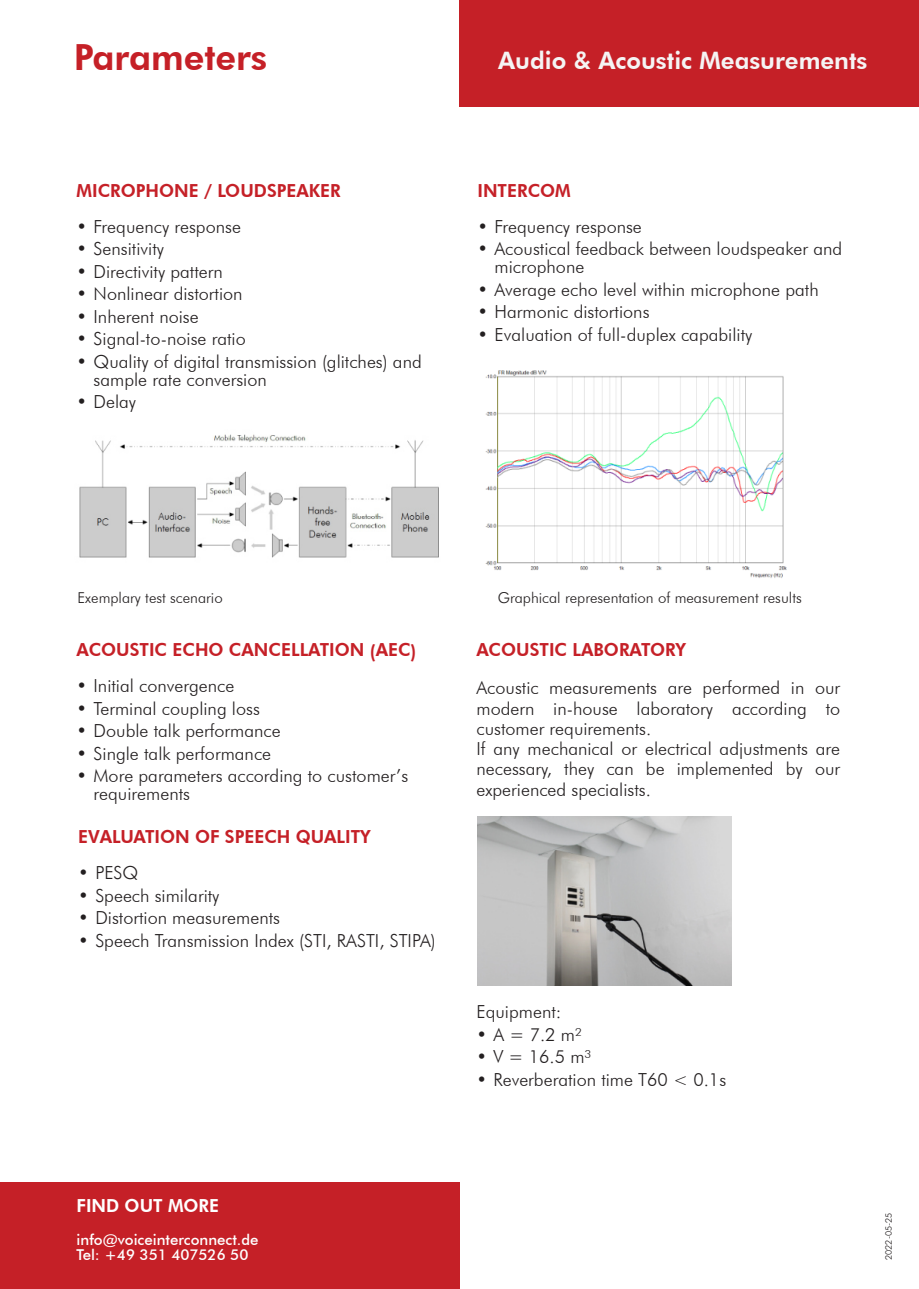
<style>
.page{position:relative;width:919px;height:1289px;background:#fff}
.page>*{position:absolute;margin:0;border:0;box-sizing:border-box;transform-origin:0 0}
.t1{font:800 36px "Futura BT";color:#c52027}
.t2{font:800 24px "Futura BT";color:#f5f4f4}
.t3{font:300 18px/20.2px "Futura BT";color:#231f20}
.t4{font:800 18px "Futura BT";color:#c52027}
.t5{font:800 18px "Futura BT";color:#fff}
.t6{font:300 15px "Futura BT";color:#231f20}
.t7{font:500 15px/15px "Futura BT";color:#fff}
.t8{font:300 9px "Futura BT";color:#231f20}
</style>
<div class="page">
<div style="left:459px;top:0;width:459px;height:106px;background:#c52027"></div>
<img style="left:79px;top:434px;width:360px;height:124px">
<div style="left:0;top:1182px;width:459px;height:106px;background:#c52027"></div>
<img style="left:485px;top:370px;width:302px;height:208px">
<img style="left:478px;top:816px;width:253px;height:169px">
<h1 class="t1" style="left:74px;top:43px;width:195px">Parameters</h1>
<h2 class="t2" style="left:498px;top:50px;width:371px">Audio &amp; Acoustic Measurements</h2>
<p class="t4" style="left:77px;top:183px;width:266px">MICROPHONE / LOUDSPEAKER</p>
<p class="t3" style="left:77px;top:218px;width:166px">• Frequency response</p>
<p class="t3" style="left:77px;top:240px;width:89px">• Sensitivity</p>
<p class="t3" style="left:77px;top:263px;width:148px">• Directivity pattern</p>
<p class="t3" style="left:77px;top:285px;width:167px">• Nonlinear distortion</p>
<p class="t3" style="left:77px;top:308px;width:124px">• Inherent noise</p>
<p class="t3" style="left:77px;top:330px;width:171px">• Signal-to-noise ratio</p>
<p class="t3" style="left:94px;top:354px;width:330px;line-height:18px;text-indent:-17px">• Quality of digital transmission (glitches) and sample rate conversion</p>
<p class="t3" style="left:77px;top:393px;width:61px">• Delay</p>
<p class="t4" style="left:477px;top:183px;width:95px">INTERCOM</p>
<p class="t3" style="left:477px;top:218px;width:166px">• Frequency response</p>
<p class="t3" style="left:494px;top:241px;width:349px;line-height:18px;text-indent:-17px">• Acoustical feedback between loudspeaker and microphone</p>
<p class="t3" style="left:477px;top:281px;width:343px">• Average echo level within microphone path</p>
<p class="t3" style="left:477px;top:303px;width:173px">• Harmonic distortions</p>
<p class="t3" style="left:477px;top:326px;width:276px">• Evaluation of full-duplex capability</p>
<p class="t6" style="left:78px;top:591px;width:147px">Exemplary test scenario</p>
<p class="t4" style="left:77px;top:642px;width:341px">ACOUSTIC ECHO CANCELLATION (AEC)</p>
<p class="t3" style="left:77px;top:677px;width:159px">• Initial convergence</p>
<p class="t3" style="left:77px;top:699px;width:185px">• Terminal coupling loss</p>
<p class="t3" style="left:77px;top:722px;width:206px">• Double talk performance</p>
<p class="t3" style="left:77px;top:744px;width:196px">• Single talk performance</p>
<p class="t3" style="left:94px;top:768px;width:316px;line-height:18px;text-indent:-17px">• More parameters according to customer’s requirements</p>
<p class="t4" style="left:78px;top:829px;width:294px">EVALUATION OF SPEECH QUALITY</p>
<p class="t3" style="left:78px;top:864px;width:61px">• PESQ</p>
<p class="t3" style="left:78px;top:886px;width:143px">• Speech similarity</p>
<p class="t3" style="left:78px;top:909px;width:203px">• Distortion measurements</p>
<p class="t3" style="left:78px;top:931px;width:359px">• Speech Transmission Index (STI, RASTI, STIPA)</p>
<p class="t6" style="left:497px;top:591px;width:305px">Graphical representation of measurement results</p>
<p class="t4" style="left:476px;top:642px;width:211px">ACOUSTIC LABORATORY</p>
<p class="t3" style="left:476px;top:679px;width:365px">Acoustic measurements are performed in our modern in-house laboratory according to customer requirements.<br>If any mechanical or electrical adjustments are necessary, they can be implemented by our experienced specialists.</p>
<p class="t3" style="left:476px;top:1003px;width:86px">Equipment:</p>
<p class="t3" style="left:476px;top:1026px;width:107px">•A=7.2m²</p>
<p class="t3" style="left:476px;top:1048px;width:116px">• V = 16.5 m³</p>
<p class="t3" style="left:476px;top:1071px;width:251px">• Reverberation time T60 &lt; 0.1s</p>
<p class="t5" style="left:77px;top:1198px;width:144px">FIND OUT MORE</p>
<p class="t7" style="left:77px;top:1233px;width:183px">info@voiceinterconnect.de<br>Tel: +49 351 407526 50</p>
<p class="t8" style="left:884px;top:1259px;width:49px;rotate:-90deg">2022-05-25</p>
</div>
